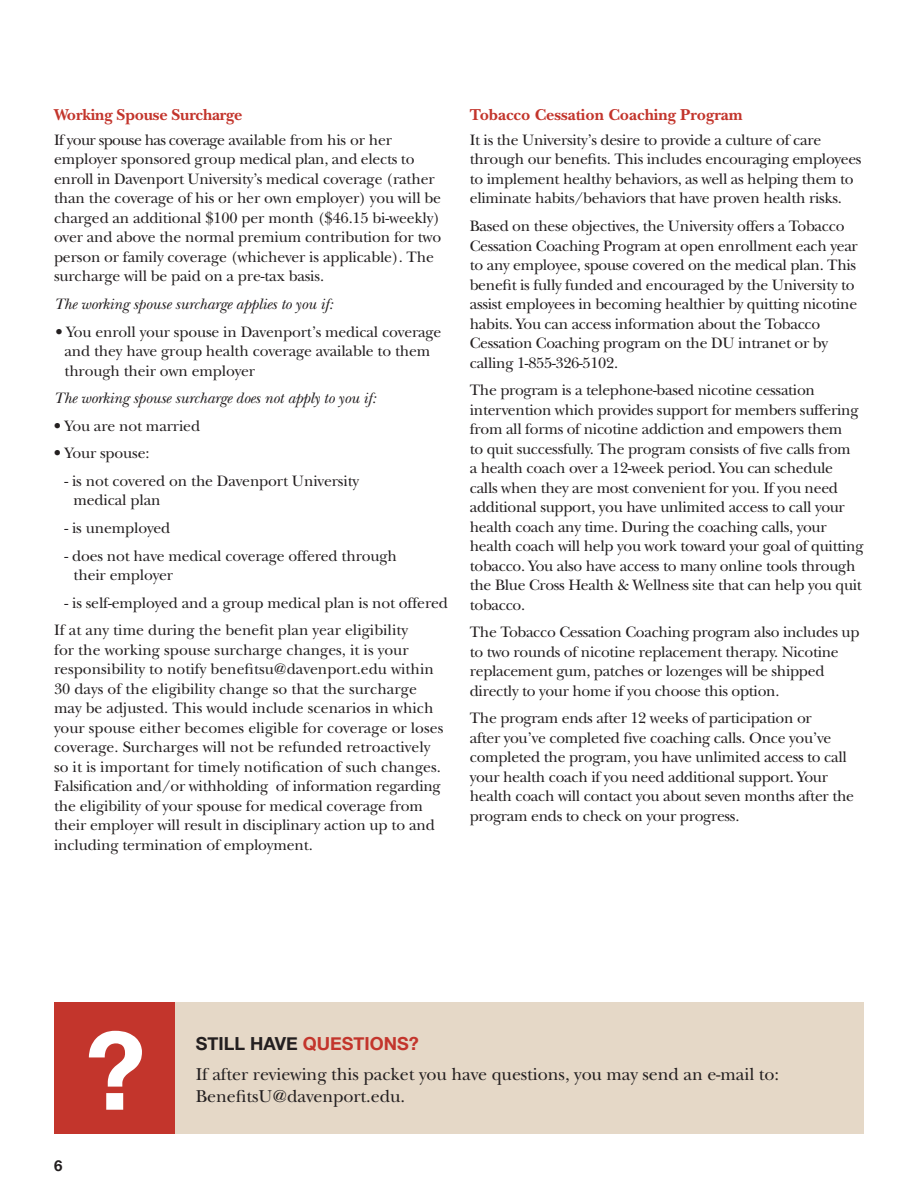
<style>
.page{position:relative;width:918px;height:1188px;background:#fff}
.page>*{position:absolute;margin:0;border:0;box-sizing:border-box;transform-origin:0 0}
.t1{font:700 108px "Helvetica Neue";color:#fff}
.HEAD{font:18px/22.5px "New Baskerville";letter-spacing:-.005em;color:#231f20}
.HEAD-2{font:700 18px "Helvetica Neue";color:#c3352c}
.Subhead{font:700 16.5px "New Baskerville";color:#c3352c}
.Text{font:15.75px/19.5px "New Baskerville";letter-spacing:-.02em;color:#231f20}
.Text-2{font:15.75px/19.5px "New Baskerville";color:#231f20}
.Text-3{font:italic 15.75px "New Baskerville";letter-spacing:-.01em;color:#231f20}
.t2{font:700 15px "Helvetica Neue";color:#231f20}
.s1{color:#231f20}
</style>
<div class="page">
<div style="left:54px;top:1003px;width:123px;height:131px;background:#c3352c"></div>
<div style="left:175px;top:1003px;width:689px;height:131px;background:#e5d8c7"></div>
<p class="Subhead" style="left:54px;top:105px;width:190px">Working Spouse Surcharge</p>
<p class="Text" style="left:54px;top:130px;width:389px">If your spouse has coverage available from his or her employer sponsored group medical plan, and elects to enroll in Davenport University’s medical coverage (rather than the coverage of his or her own employer) you will be charged an additional $100 per month ($46.15 bi-weekly) over and above the normal premium contribution for two person or family coverage (whichever is applicable). The surcharge will be paid on a pre-tax basis.</p>
<p class="Text-3" style="left:54px;top:295px;width:281px">The working spouse surcharge applies to you if:</p>
<p class="Text" style="left:64px;top:322px;width:379px;text-indent:-9px">• You enroll your spouse in Davenport’s medical coverage and they have group health coverage available to them through their own employer</p>
<p class="Text-3" style="left:54px;top:389px;width:324px">The working spouse surcharge does not apply to you if:</p>
<p class="Text" style="left:54px;top:416px;width:148px">• You are not married</p>
<p class="Text" style="left:54px;top:444px;width:97px">• Your spouse:</p>
<p class="Text" style="left:73px;top:471px;width:287px;text-indent:-9px">- is not covered on the Davenport University medical plan</p>
<p class="Text" style="left:65px;top:518px;width:107px">- is unemployed</p>
<p class="Text" style="left:74px;top:546px;width:325px;text-indent:-9px">- does not have medical coverage offered through their employer</p>
<p class="Text" style="left:65px;top:593px;width:385px">- is self-employed and a group medical plan is not offered</p>
<p class="Text-2" style="left:54px;top:621px;width:391px">If at any time during the benefit plan year eligibility<br>for the working spouse surcharge changes, it is your responsibility to notify benefitsu@davenport.edu within 30 days of the eligibility change so that the surcharge may be adjusted. This would include scenarios in which your spouse either becomes eligible for coverage or loses coverage. Surcharges will not be refunded retroactively so it is important for timely notification of such changes.<br>Falsification and/or withholding of information regarding the eligibility of your spouse for medical coverage from their employer will result in disciplinary action up to and including termination of employment.</p>
<p class="Subhead" style="left:470px;top:105px;width:274px">Tobacco Cessation Coaching Program</p>
<p class="Text" style="left:470px;top:130px;width:393px">It is the University’s desire to provide a culture of care through our benefits. This includes encouraging employees to implement healthy behaviors, as well as helping them to eliminate habits/behaviors that have proven health risks.</p>
<p class="Text" style="left:470px;top:216px;width:390px">Based on these objectives, the University offers a Tobacco Cessation Coaching Program at open enrollment each year to any employee, spouse covered on the medical plan. This benefit is fully funded and encouraged by the University to assist employees in becoming healthier by quitting nicotine habits. You can access information about the Tobacco Cessation Coaching program on the DU intranet or by calling 1-855-326-5102.</p>
<p class="Text" style="left:470px;top:380px;width:395px">The program is a telephone-based nicotine cessation intervention which provides support for members suffering from all forms of nicotine addiction and empowers them<br>to quit successfully. The program consists of five calls from<br>a health coach over a 12-week period. You can schedule calls when they are most convenient for you. If you need additional support, you have unlimited access to call your health coach any time. During the coaching calls, your health coach will help you work toward your goal of quitting tobacco. You also have access to many online tools through the Blue Cross Health &amp; Wellness site that can help you quit tobacco.</p>
<p class="Text" style="left:470px;top:622px;width:391px">The Tobacco Cessation Coaching program also includes up to two rounds of nicotine replacement therapy. Nicotine replacement gum, patches or lozenges will be shipped directly to your home if you choose this option.</p>
<p class="Text" style="left:470px;top:709px;width:386px">The program ends after 12 weeks of participation or<br>after you’ve completed five coaching calls. Once you’ve completed the program, you have unlimited access to call your health coach if you need additional support. Your health coach will contact you about seven months after the program ends to check on your progress.</p>
<p class="t2" style="left:54px;top:1154px;width:10px">6</p>
<p class="t1" style="left:85px;top:986px;width:62px">?</p>
<p class="HEAD-2" style="left:196px;top:1030px;width:225px"><span class="s1">STILL HAVE</span> QUESTIONS?</p>
<p class="HEAD" style="left:196px;top:1063px;width:585px">If after reviewing this packet you have questions, you may send an e-mail to:<br>BenefitsU@davenport.edu.</p>
</div>
